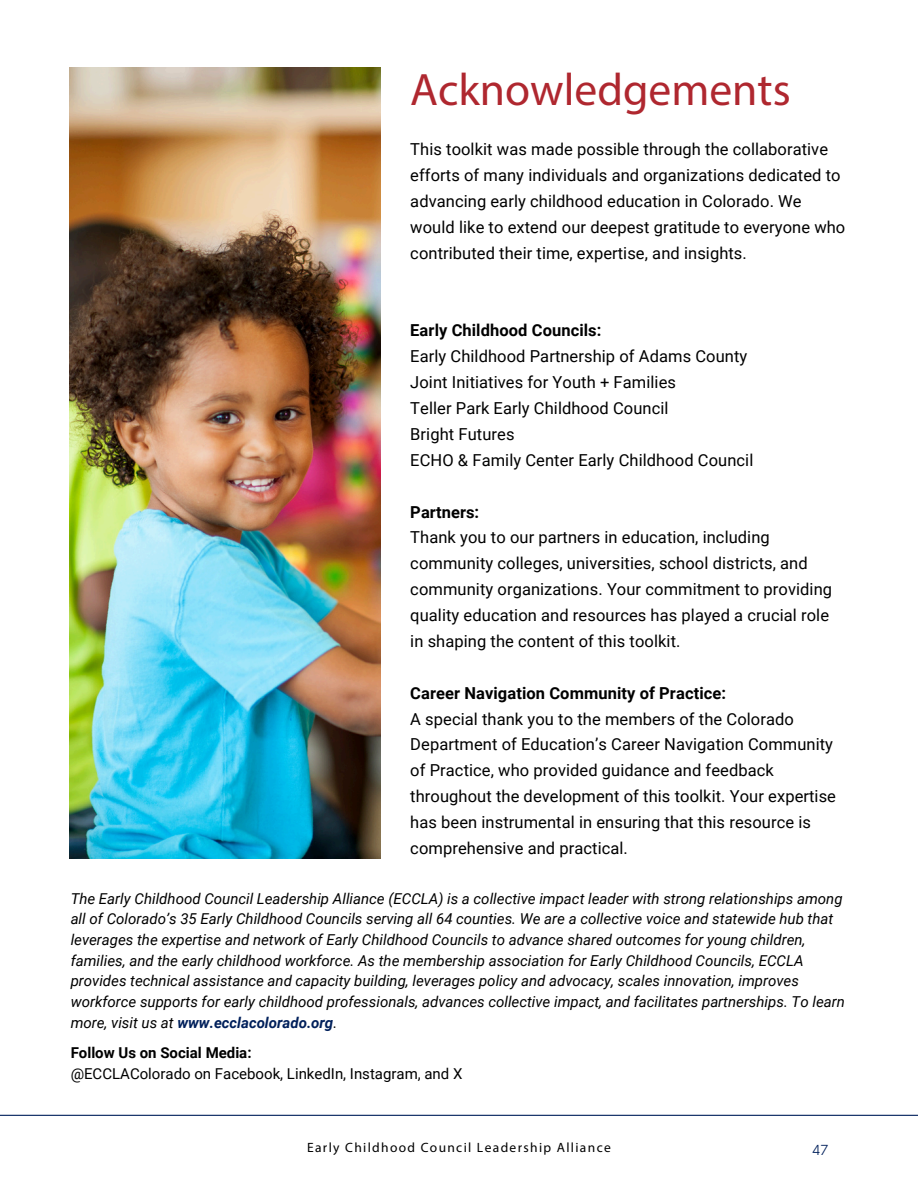
<style>
.page{position:relative;width:918px;height:1188px;background:#fff}
.page>*{position:absolute;margin:0;border:0;box-sizing:border-box;transform-origin:0 0}
.t1{font:45.6px "Myriad Pro";color:#af272f}
.t2{font:16.5px/25.8px "Roboto";letter-spacing:.005em;color:#000}
.t3{font:italic 15px/20.7px "Roboto";color:#000}
.t4{font:15px/20.7px "Roboto";color:#000}
.t5{font:13.5px "Myriad Pro";letter-spacing:.1em;color:#000}
.t6{font:13.5px "Neue Einstellung";color:#00205b}
.s1{font-weight:700}
.s2{font-weight:700;color:#00205b}
</style>
<div class="page">
<img style="left:70px;top:68px;width:310px;height:790px">
<hr style="left:0;top:1115px;width:918px;height:1px;background:#00205b">
<h1 class="t1" style="left:410px;top:70px;width:382px">Acknowledgements</h1>
<h2 class="t2" style="left:410px;top:137px;width:437px">This toolkit was made possible through the collaborative efforts of many individuals and organizations dedicated to advancing early childhood education in Colorado. We would like to extend our deepest gratitude to everyone who contributed their time, expertise, and insights.</h2>
<h2 class="t2" style="left:410px;top:318px;width:345px"><span class="s1">Early Childhood Councils:<br></span>Early Childhood Partnership of Adams County Joint Initiatives for Youth + Families<br>Teller Park Early Childhood Council<br>Bright Futures<br>ECHO &amp; Family Center Early Childhood Council</h2>
<h2 class="t2" style="left:410px;top:499px;width:423px"><span class="s1">Partners:<br></span>Thank you to our partners in education, including community colleges, universities, school districts, and community organizations. Your commitment to providing quality education and resources has played a crucial role in shaping the content of this toolkit.</h2>
<h2 class="t2" style="left:410px;top:680px;width:427px"><span class="s1">Career Navigation Community of Practice:<br></span>A special thank you to the members of the Colorado Department of Education’s Career Navigation Community of Practice, who provided guidance and feedback throughout the development of this toolkit. Your expertise has been instrumental in ensuring that this resource is comprehensive and practical.</h2>
<p class="t3" style="left:71px;top:888px;width:776px">The Early Childhood Council Leadership Alliance (ECCLA) is a collective impact leader with strong relationships among all of Colorado’s 35 Early Childhood Councils serving all 64 counties. We are a collective voice and statewide hub that leverages the expertise and network of Early Childhood Councils to advance shared outcomes for young children, families, and the early childhood workforce. As the membership association for Early Childhood Councils, ECCLA provides technical assistance and capacity building, leverages policy and advocacy, scales innovation, improves workforce supports for early childhood professionals, advances collective impact, and facilitates partnerships. To learn more, visit us at <span class="s2">www.ecclacolorado.org</span>.</p>
<p class="t4" style="left:71px;top:1043px;width:393px"><span class="s1">Follow Us on Social Media:<br></span>@ECCLAColorado on Facebook, LinkedIn, Instagram, and X</p>
<h2 class="t5" style="left:307px;top:1142px;width:305px">Early Childhood Council Leadership Alliance</h2>
<h2 class="t6" style="left:812px;top:1138px;width:17px">47</h2>
</div>
